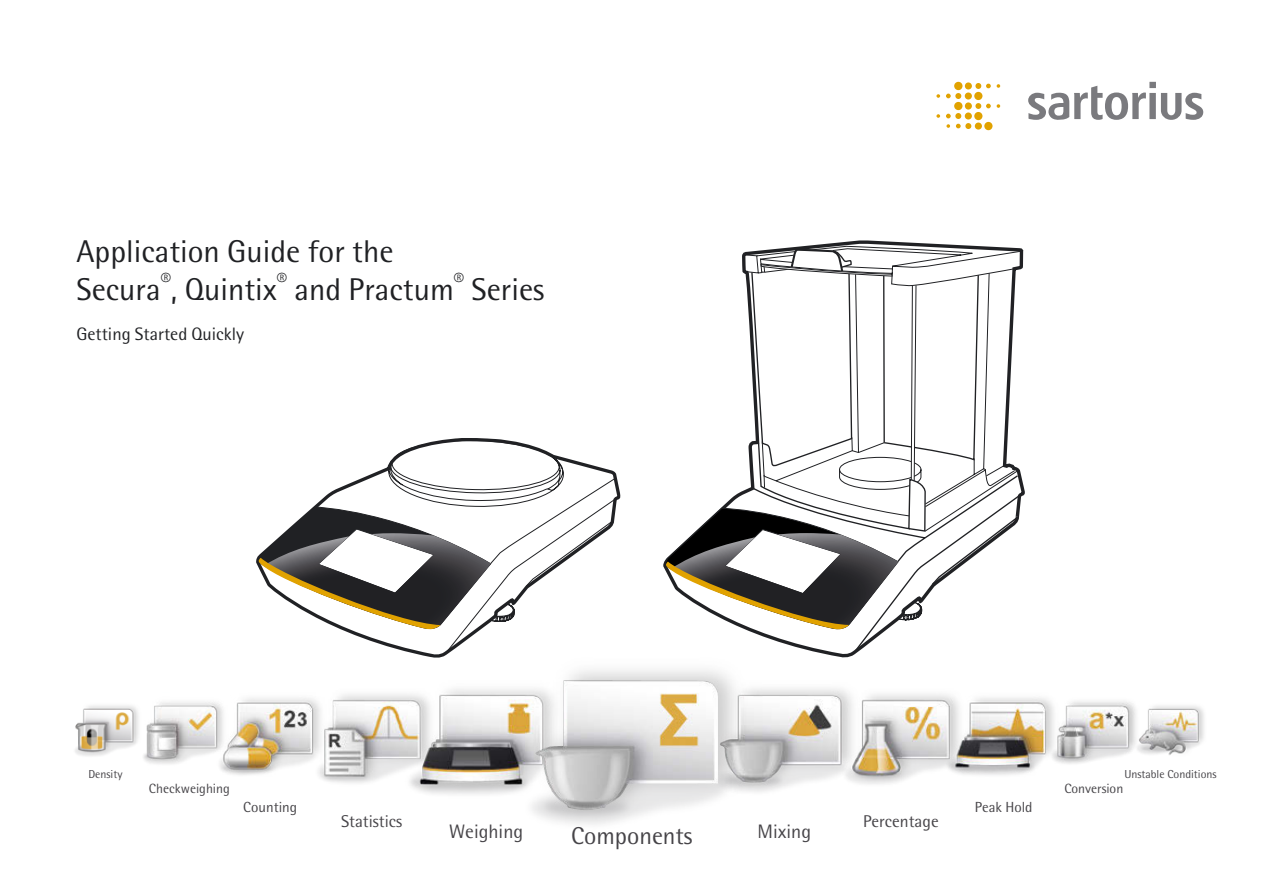
<style>
.page{position:relative;width:1263px;height:893px;background:#fff}
.page>*{position:absolute;margin:0;border:0;box-sizing:border-box;transform-origin:0 0}
.t1{font:31.5px/37.5px "Sartorius Rotis Sans";color:#202124}
.t2{font:24.3px "Sartorius Rotis Sans";color:#464448}
.t3{font:19.5px "Sartorius Rotis Sans";color:#464448}
.t4{font:18px "Sartorius Rotis Sans";color:#202124}
.t5{font:17.1px "Sartorius Rotis Sans";color:#464448}
.t6{font:14.55px "Sartorius Rotis Sans";color:#464448}
.t7{font:13.35px "Sartorius Rotis Sans";color:#464448}
.t8{font:11.55px "Sartorius Rotis Sans";color:#464448}
</style>
<div class="page">
<svg style="left:997px;top:84px;width:3px;height:4px"></svg>
<svg style="left:997px;top:104px;width:3px;height:4px"></svg>
<svg style="left:936px;top:94px;width:4px;height:4px"></svg>
<svg style="left:936px;top:114px;width:4px;height:4px"></svg>
<div style="left:984px;top:122px;width:8px;height:8px;background:#e1a200;border-radius:50%"></div>
<svg style="left:946px;top:83px;width:45px;height:46px"></svg>
<svg style="left:1028px;top:82px;width:175px;height:38px"></svg>
<svg style="left:256px;top:439px;width:363px;height:213px"></svg>
<svg style="left:757px;top:240px;width:169px;height:418px"></svg>
<svg style="left:663px;top:248px;width:358px;height:382px"></svg>
<img style="left:75px;top:705px;width:52px;height:51px">
<img style="left:127px;top:702px;width:77px;height:62px">
<img style="left:204px;top:698px;width:91px;height:77px">
<img style="left:1148px;top:706px;width:56px;height:49px">
<img style="left:1070px;top:701px;width:78px;height:63px">
<img style="left:295px;top:694px;width:101px;height:89px">
<img style="left:977px;top:697px;width:93px;height:78px">
<img style="left:396px;top:689px;width:99px;height:105px">
<img style="left:875px;top:694px;width:102px;height:90px">
<img style="left:768px;top:688px;width:107px;height:103px">
<img style="left:495px;top:647px;width:273px;height:178px">
<p class="t1" style="left:77px;top:233px;width:469px">Application Guide for the<br>Secura<sup>®</sup>, Quintix<sup>®</sup> and Practum<sup>®</sup> Series</p>
<p class="t4" style="left:77px;top:324px;width:169px">Getting Started Quickly</p>
<p class="t8" style="left:88px;top:767px;width:36px">Density</p>
<p class="t7" style="left:149px;top:781px;width:82px">Checkweighing</p>
<p class="t6" style="left:243px;top:798px;width:55px">Counting</p>
<p class="t5" style="left:341px;top:811px;width:63px">Statistics</p>
<p class="t3" style="left:449px;top:820px;width:75px">Weighing</p>
<p class="t2" style="left:571px;top:821px;width:123px">Components</p>
<p class="t3" style="left:758px;top:820px;width:55px">Mixing</p>
<p class="t5" style="left:863px;top:811px;width:77px">Percentage</p>
<p class="t6" style="left:975px;top:798px;width:59px">Peak Hold</p>
<p class="t8" style="left:1124px;top:767px;width:94px">Unstable Conditions</p>
<p class="t7" style="left:1064px;top:781px;width:60px">Conversion</p>
</div>
